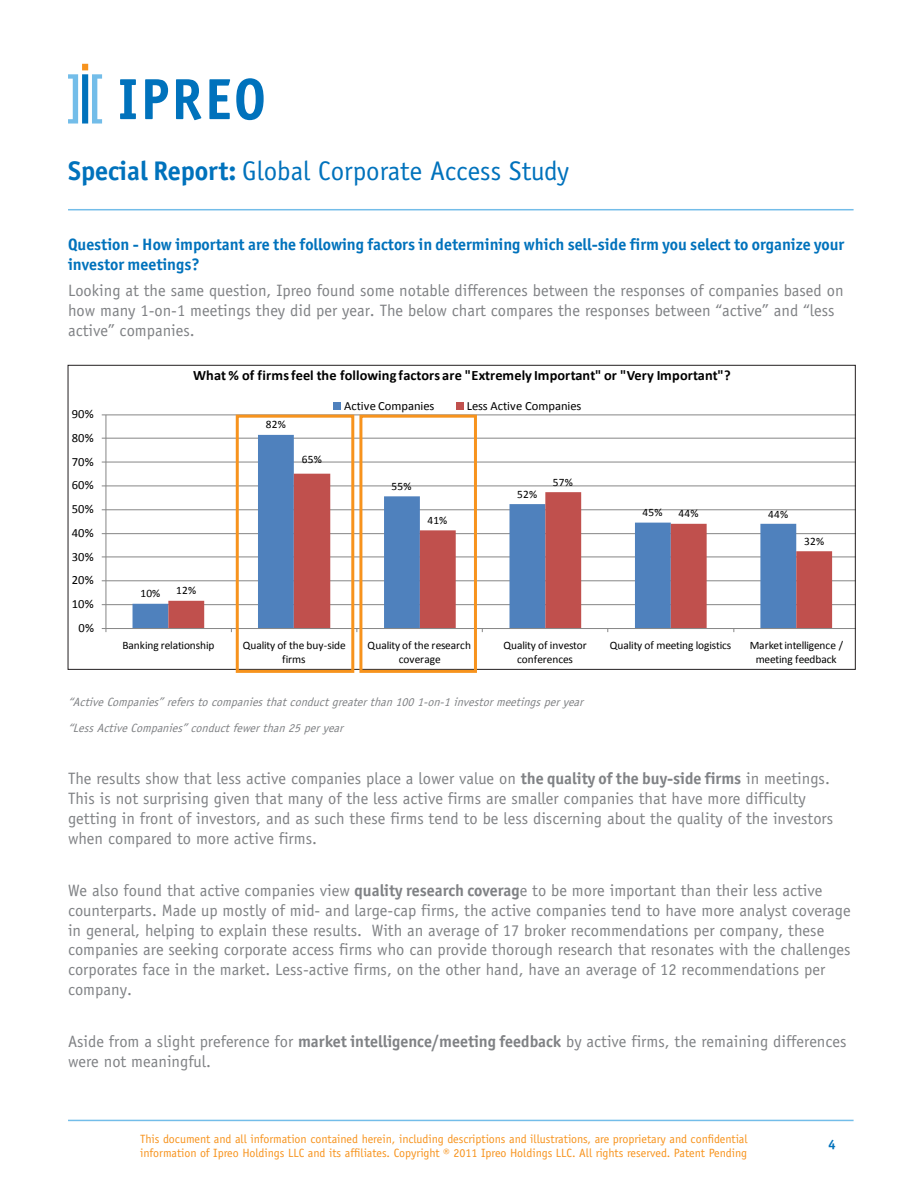
<style>
.page{position:relative;width:918px;height:1188px;background:#fff}
.page>*{position:absolute;margin:0;border:0;box-sizing:border-box;transform-origin:0 0}
.t1{font:27px "Officina Sans Std";color:#0072bc}
.bodyTextBullets{font:16.5px/19.8px "Officina Sans Std";color:#808285}
.bodyTextBullets-2{font:700 16.5px/19.8px "Officina Sans ITC Std";color:#0072bc}
.t2{font:700 14.25px "Calibri";letter-spacing:.005em;color:#000}
.t3{font:700 13.5px "Officina Sans ITC Std";color:#0072bc}
.t4{font:12.6px "Calibri";letter-spacing:.005em;color:#000}
.t5{font:12px/14.4px "Officina Sans Std";color:#f7931d}
.bodyTextBullets-3{font:italic 12px "Officina Sans Std";color:#808285}
.t6{font:11.4px/13.6px "Calibri";letter-spacing:-.005em;color:#000;text-align:center}
.s1{font-family:"Officina Sans ITC Std";font-weight:700}
</style>
<div class="page">
<svg style="left:120px;top:79px;width:16px;height:40px"></svg>
<svg style="left:145px;top:79px;width:23px;height:40px"></svg>
<svg style="left:176px;top:79px;width:25px;height:41px"></svg>
<svg style="left:209px;top:79px;width:21px;height:40px"></svg>
<svg style="left:236px;top:78px;width:28px;height:42px"></svg>
<svg style="left:68px;top:64px;width:34px;height:60px"></svg>
<hr style="left:68px;top:209px;width:786px;height:1px;background:#73bde9">
<hr style="left:68px;top:1120px;width:786px;height:1px;background:#73bde9">
<svg style="left:101px;top:402px;width:753px;height:266px"></svg>
<div style="left:236px;top:415px;width:118px;height:258px;border:3px solid #f7931d"></div>
<div style="left:359px;top:415px;width:118px;height:258px;border:3px solid #f7931d"></div>
<p class="t1" style="left:68px;top:155px;width:503px"><span class="s1">Special Report:</span> Global Corporate Access Study</p>
<p class="bodyTextBullets-2" style="left:68px;top:234px;width:778px">Question - How important are the following factors in determining which sell-side firm you select to organize your investor meetings?</p>
<p class="bodyTextBullets" style="left:68px;top:281px;width:777px">Looking at the same question, Ipreo found some notable differences between the responses of companies based on how many 1-on-1 meetings they did per year. The below chart compares the responses between “active” and “less active” companies.</p>
<p class="t4" style="left:72px;top:406px;width:24px">90%</p>
<p class="t4" style="left:72px;top:430px;width:24px">80%</p>
<p class="t4" style="left:72px;top:453px;width:24px">70%</p>
<p class="t4" style="left:72px;top:477px;width:24px">60%</p>
<p class="t4" style="left:72px;top:501px;width:24px">50%</p>
<p class="t4" style="left:72px;top:525px;width:24px">40%</p>
<p class="t4" style="left:72px;top:548px;width:24px">30%</p>
<p class="t4" style="left:72px;top:572px;width:24px">20%</p>
<p class="t4" style="left:72px;top:596px;width:24px">10%</p>
<p class="t4" style="left:79px;top:620px;width:17px">0%</p>
<p class="t2" style="left:193px;top:366px;width:539px">What % of firms feel the following factors are "Extremely Important" or "Very Important"?</p>
<p class="t4" style="left:344px;top:397px;width:92px">Active Companies</p>
<p class="t4" style="left:467px;top:397px;width:116px">Less Active Companies</p>
<p class="t6" style="left:140px;top:586px;width:22px">10%</p>
<p class="t6" style="left:176px;top:584px;width:22px">12%</p>
<p class="t6" style="left:266px;top:418px;width:22px">82%</p>
<p class="t6" style="left:302px;top:452px;width:22px">65%</p>
<p class="t6" style="left:392px;top:480px;width:22px">55%</p>
<p class="t6" style="left:427px;top:514px;width:22px">41%</p>
<p class="t6" style="left:517px;top:487px;width:22px">52%</p>
<p class="t6" style="left:553px;top:475px;width:22px">57%</p>
<p class="t6" style="left:643px;top:506px;width:22px">45%</p>
<p class="t6" style="left:768px;top:507px;width:22px">44%</p>
<p class="t6" style="left:679px;top:507px;width:22px">44%</p>
<p class="t6" style="left:804px;top:535px;width:22px">32%</p>
<p class="t6" style="left:123px;top:639px;width:93px">Banking relationship</p>
<p class="t6" style="left:243px;top:639px;width:105px">Quality of the buy-side firms</p>
<p class="t6" style="left:368px;top:639px;width:105px">Quality of the research coverage</p>
<p class="t6" style="left:503px;top:639px;width:85px">Quality of investor conferences</p>
<p class="t6" style="left:610px;top:639px;width:123px">Quality of meeting logistics</p>
<p class="t6" style="left:750px;top:639px;width:95px">Market intelligence / meeting feedback</p>
<p class="bodyTextBullets-3" style="left:68px;top:695px;width:520px">“ActiveCompanies”referstocompaniesthatconductgreaterthan1001-on-1investormeetingsperyear</p>
<p class="bodyTextBullets-3" style="left:68px;top:721px;width:280px">“LessActiveCompanies”conductfewerthan25peryear</p>
<p class="bodyTextBullets" style="left:68px;top:769px;width:767px">The results show that less active companies place a lower value on <span class="s1">the quality of the buy-side firms</span> in meetings.<br>This is not surprising given that many of the less active firms are smaller companies that have more difficulty getting in front of investors, and as such these firms tend to be less discerning about the quality of the investors when compared to more active firms.</p>
<p class="bodyTextBullets" style="left:68px;top:881px;width:784px">We also found that active companies view <span class="s1">quality research coverag</span>e to be more important than their less active counterparts. Made up mostly of mid- and large-cap firms, the active companies tend to have more analyst coverage in general, helping to explain these results. With an average of 17 broker recommendations per company, these companies are seeking corporate access firms who can provide thorough research that resonates with the challenges corporates face in the market. Less-active firms, on the other hand, have an average of 12 recommendations per company.</p>
<p class="bodyTextBullets" style="left:68px;top:1032px;width:780px">Aside from a slight preference for <span class="s1">market intelligence/meeting feedback</span> by active firms, the remaining differences were not meaningful.</p>
<p class="t5" style="left:140px;top:1131px;width:609px">This document and all information contained herein, including descriptions and illustrations, are proprietary and confidential information of Ipreo Holdings LLC and its affiliates. Copyright ® 2011 Ipreo Holdings LLC. All rights reserved. Patent Pending</p>
<p class="t3" style="left:828px;top:1136px;width:9px">4</p>
</div>
